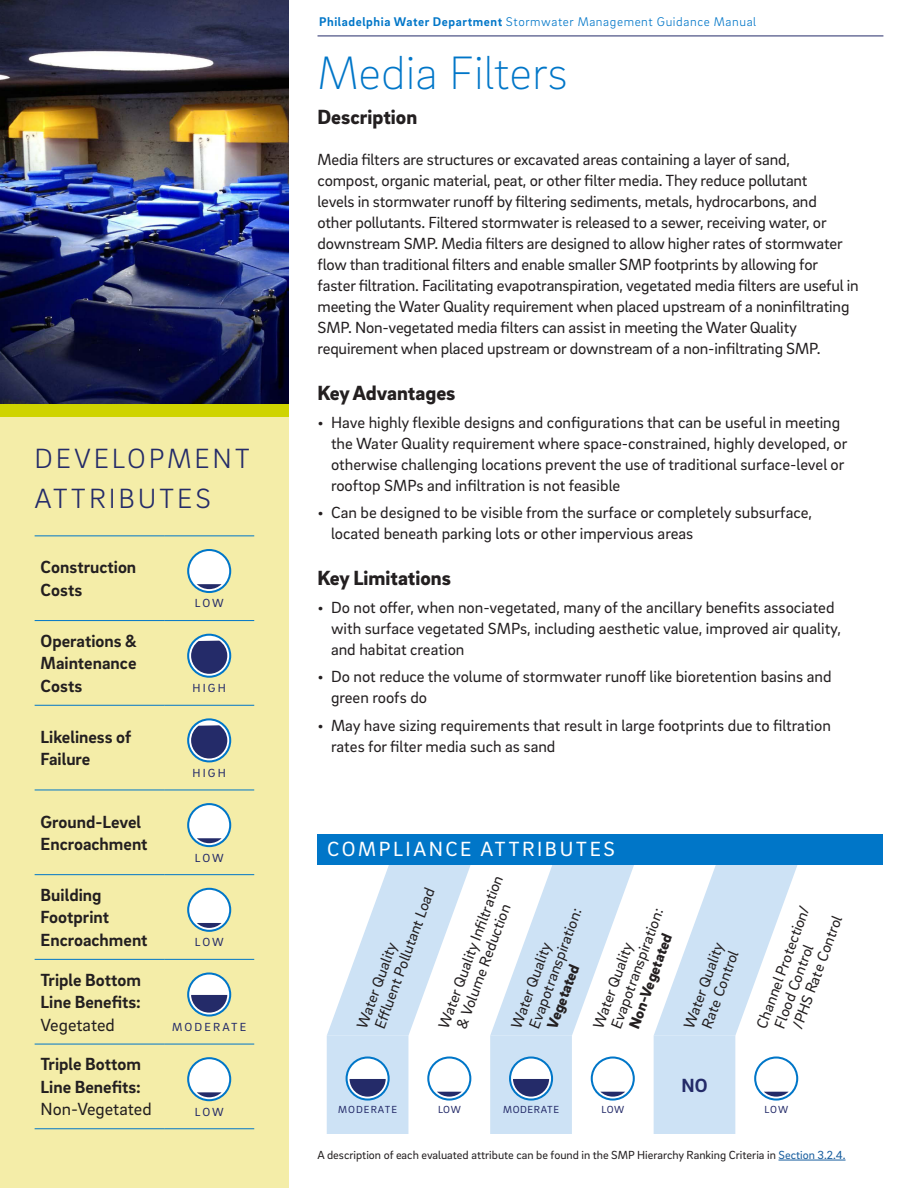
<style>
.page{position:relative;width:918px;height:1188px;background:#fff}
.page>*{position:absolute;margin:0;border:0;box-sizing:border-box;transform-origin:0 0}
.t1{font:200 48px "Brix Sans";color:#0076c8}
.t2{font:300 28.5px/39.6px "Brix Sans";letter-spacing:.1em;color:#242b69}
.Subheading{font:900 21px "Brix Sans";color:#231f20}
.Subheading-2{font:21px "Brix Sans";letter-spacing:.12em;color:#fff}
.t3{font:700 19.5px "Brix Sans";color:#242b69}
.t4{font:700 18px/22.5px "Brix Sans";color:#231f20}
.t5{font:18px "Brix Sans";color:#231f20}
.Subheading-3{font:16.5px/21px "Brix Sans";letter-spacing:-.01em;color:#231f20}
.t6{font:15.6px/17px "Brix Sans";color:#231f20}
.t7{font:900 15.6px "Brix Sans";color:#231f20}
.t8{font:300 12.9px "Brix Sans";letter-spacing:.045em;color:#0076c8}
.Body_copy{font:12px "Brix Sans";color:#231f20}
.t9{font:12px "Brix Sans";letter-spacing:.18em;color:#242b69}
.t10{font:10.5px "Brix Sans";letter-spacing:.06em;color:#242b69}
.t11{font:10.5px "Brix Sans";letter-spacing:.1em;color:#242b69}
.s1{font-weight:400}
.s2{font-weight:700}
.s3{color:#175d9e}
</style>
<div class="page">
<hr style="left:318px;top:36px;width:565px;height:1px;background:#242b69">
<div style="left:0;top:404px;width:288px;height:784px;background:#f4eda8"></div>
<div style="left:0;top:404px;width:288px;height:13px;background:#cfd400"></div>
<hr style="left:35px;top:536px;width:129px;height:1px;background:#0076c8">
<hr style="left:164px;top:536px;width:90px;height:1px;background:#0076c8">
<hr style="left:35px;top:620px;width:129px;height:1px;background:#0076c8">
<hr style="left:164px;top:620px;width:90px;height:1px;background:#0076c8">
<hr style="left:35px;top:705px;width:129px;height:1px;background:#0076c8">
<hr style="left:164px;top:705px;width:90px;height:1px;background:#0076c8">
<hr style="left:35px;top:790px;width:129px;height:1px;background:#0076c8">
<hr style="left:164px;top:790px;width:90px;height:1px;background:#0076c8">
<hr style="left:35px;top:874px;width:129px;height:1px;background:#0076c8">
<hr style="left:164px;top:874px;width:90px;height:1px;background:#0076c8">
<hr style="left:35px;top:959px;width:129px;height:1px;background:#0076c8">
<hr style="left:164px;top:959px;width:90px;height:1px;background:#0076c8">
<hr style="left:35px;top:1044px;width:129px;height:1px;background:#0076c8">
<hr style="left:164px;top:1044px;width:90px;height:1px;background:#0076c8">
<hr style="left:35px;top:1129px;width:129px;height:1px;background:#0076c8">
<hr style="left:164px;top:1129px;width:90px;height:1px;background:#0076c8">
<div style="left:188px;top:550px;width:42px;height:42px;background:#fff;border-radius:50%"></div>
<div style="left:187px;top:549px;width:44px;height:44px;border:2px solid #0076c8;border-radius:50%"></div>
<svg style="left:197px;top:584px;width:25px;height:5px"></svg>
<svg style="left:188px;top:634px;width:42px;height:43px"></svg>
<div style="left:187px;top:633px;width:44px;height:45px;border:2px solid #0076c8;border-radius:50%"></div>
<svg style="left:191px;top:641px;width:36px;height:33px"></svg>
<svg style="left:188px;top:719px;width:42px;height:43px"></svg>
<div style="left:187px;top:718px;width:44px;height:45px;border:2px solid #0076c8;border-radius:50%"></div>
<svg style="left:191px;top:725px;width:36px;height:34px"></svg>
<div style="left:188px;top:804px;width:42px;height:42px;background:#fff;border-radius:50%"></div>
<div style="left:187px;top:803px;width:44px;height:44px;border:2px solid #0076c8;border-radius:50%"></div>
<svg style="left:197px;top:838px;width:25px;height:5px"></svg>
<div style="left:188px;top:889px;width:42px;height:42px;background:#fff;border-radius:50%"></div>
<div style="left:187px;top:888px;width:44px;height:44px;border:2px solid #0076c8;border-radius:50%"></div>
<svg style="left:197px;top:923px;width:25px;height:5px"></svg>
<div style="left:188px;top:973px;width:42px;height:43px;background:#fff;border-radius:50%"></div>
<div style="left:187px;top:972px;width:44px;height:45px;border:2px solid #0076c8;border-radius:50%"></div>
<svg style="left:191px;top:995px;width:36px;height:18px"></svg>
<div style="left:188px;top:1058px;width:42px;height:42px;background:#fff;border-radius:50%"></div>
<div style="left:187px;top:1057px;width:44px;height:44px;border:2px solid #0076c8;border-radius:50%"></div>
<svg style="left:197px;top:1092px;width:25px;height:5px"></svg>
<hr style="left:779px;top:1160px;width:67px;height:1px;background:#175d9e">
<img style="left:0;top:0;width:288px;height:404px">
<svg style="left:327px;top:865px;width:471px;height:171px;fill:#cde2f5"></svg>
<svg style="left:327px;top:1036px;width:408px;height:98px"></svg>
<div style="left:754px;top:1056px;width:44px;height:45px;border:2px solid #0076c8;border-radius:50%"></div>
<svg style="left:764px;top:1092px;width:25px;height:5px"></svg>
<div style="left:318px;top:835px;width:565px;height:30px;background:#0076c8"></div>
<p class="t2" style="left:35px;top:438px;width:217px">DEVELOPMENT<br>ATTRIBUTES</p>
<p class="t4" style="left:41px;top:555px;width:97px">Construction<br>Costs</p>
<p class="t4" style="left:41px;top:629px;width:98px;text-align:justify">Operations &amp; Maintenance Costs</p>
<p class="t4" style="left:41px;top:725px;width:92px">Likeliness of<br>Failure</p>
<p class="t4" style="left:41px;top:809px;width:109px">Ground-Level<br>Encroachment</p>
<p class="t4" style="left:41px;top:883px;width:109px">Building<br>Footprint<br>Encroachment</p>
<p class="t9" style="left:195px;top:596px;width:31px">LOW</p>
<p class="t9" style="left:193px;top:680px;width:35px">HIGH</p>
<p class="t9" style="left:193px;top:765px;width:35px">HIGH</p>
<p class="t9" style="left:195px;top:850px;width:31px">LOW</p>
<p class="t9" style="left:195px;top:934px;width:31px">LOW</p>
<p class="t4" style="left:41px;top:968px;width:102px">Triple Bottom<br>Line Benefits:</p>
<p class="t5" style="left:41px;top:1013px;width:76px">Vegetated</p>
<p class="t9" style="left:172px;top:1019px;width:76px">MODERATE</p>
<p class="t4" style="left:41px;top:1052px;width:113px">Triple Bottom<br>Line Benefits:<br><span class="s1">Non-Vegetated</span></p>
<p class="t9" style="left:195px;top:1104px;width:31px">LOW</p>
<p class="t8" style="left:319px;top:13px;width:439px"><span class="s2">Philadelphia Water Department</span> Stormwater Management Guidance Manual</p>
<p class="t1" style="left:318px;top:42px;width:252px">Media Filters</p>
<p class="Subheading" style="left:318px;top:103px;width:101px">Description</p>
<p class="Subheading-3" style="left:318px;top:149px;width:543px">Media filters are structures or excavated areas containing a layer of sand,<br>compost, organic material, peat, or other filter media. They reduce pollutant<br>levels in stormwater runoff by filtering sediments, metals, hydrocarbons, and<br>other pollutants. Filtered stormwater is released to a sewer, receiving water, or downstream SMP. Media filters are designed to allow higher rates of stormwater flow than traditional filters and enable smaller SMP footprints by allowing for faster filtration. Facilitating evapotranspiration, vegetated media filters are useful in meeting the Water Quality requirement when placed upstream of a noninfiltrating SMP. Non-vegetated media filters can assist in meeting the Water Quality requirement when placed upstream or downstream of a non-infiltrating SMP.</p>
<p class="Subheading" style="left:318px;top:379px;width:139px">Key Advantages</p>
<p class="Subheading-3" style="left:331px;top:411px;width:518px;text-indent:-14px">• Have highly flexible designs and configurations that can be useful in meeting the Water Quality requirement where space-constrained, highly developed, or otherwise challenging locations prevent the use of traditional surface-level or rooftop SMPs and infiltration is not feasible</p>
<p class="Subheading-3" style="left:331px;top:502px;width:483px;text-indent:-14px">• Can be designed to be visible from the surface or completely subsurface, located beneath parking lots or other impervious areas</p>
<p class="Subheading" style="left:318px;top:564px;width:135px">Key Limitations</p>
<p class="Subheading-3" style="left:331px;top:596px;width:512px;text-indent:-14px">• Do not offer, when non-vegetated, many of the ancillary benefits associated with surface vegetated SMPs, including aesthetic value, improved air quality, and habitat creation</p>
<p class="Subheading-3" style="left:331px;top:666px;width:502px;text-indent:-14px">• Do not reduce the volume of stormwater runoff like bioretention basins and green roofs do</p>
<p class="Subheading-3" style="left:331px;top:714px;width:501px;text-indent:-14px">• May have sizing requirements that result in large footprints due to filtration rates for filter media such as sand</p>
<p class="Subheading-2" style="left:327px;top:836px;width:289px">COMPLIANCE ATTRIBUTES</p>
<p class="t6" style="left:355px;top:1019px;width:150px;text-indent:-6px;rotate:-70deg">Water Quality<br>Eff luent Pollutant Load</p>
<p class="t6" style="left:437px;top:1019px;width:157px;text-indent:-6px;rotate:-70deg">Water Quality Infi ltration &amp; Volume Reduction</p>
<p class="t6" style="left:509px;top:1019px;width:128px;text-indent:-6px;rotate:-70deg">Water Quality<br>Evapotranspiration:</p>
<p class="t7" style="left:542px;top:1024px;width:69px;rotate:-70deg">Vegetated</p>
<p class="t6" style="left:591px;top:1019px;width:128px;text-indent:-6px;rotate:-70deg">Water Quality<br>Evapotranspiration:</p>
<p class="t7" style="left:624px;top:1024px;width:101px;rotate:-70deg">Non-Vegetated</p>
<p class="t6" style="left:680px;top:1025px;width:92px;text-align:center;rotate:-70deg">Water Quality<br>Rate Control</p>
<p class="t6" style="left:752px;top:1025px;width:130px;rotate:-70deg">Channel Protection/</p>
<p class="t6" style="left:788px;top:1025px;width:120px;rotate:-70deg">/PHS Rate Control</p>
<p class="t6" style="left:770px;top:1025px;width:89px;rotate:-70deg">Flood Control</p>
<p class="t11" style="left:338px;top:1103px;width:61px">MODERATE</p>
<p class="t10" style="left:438px;top:1103px;width:24px">LOW</p>
<p class="t10" style="left:503px;top:1103px;width:58px">MODERATE</p>
<p class="t10" style="left:601px;top:1103px;width:24px">LOW</p>
<p class="t3" style="left:681px;top:1073px;width:28px">NO</p>
<p class="t10" style="left:764px;top:1103px;width:25px">LOW</p>
<p class="Body_copy" style="left:318px;top:1147px;width:530px">A description of each evaluated attribute can be found in the SMP Hierarchy Ranking Criteria in <span class="s3">Section 3.2.4.</span></p>
</div>
